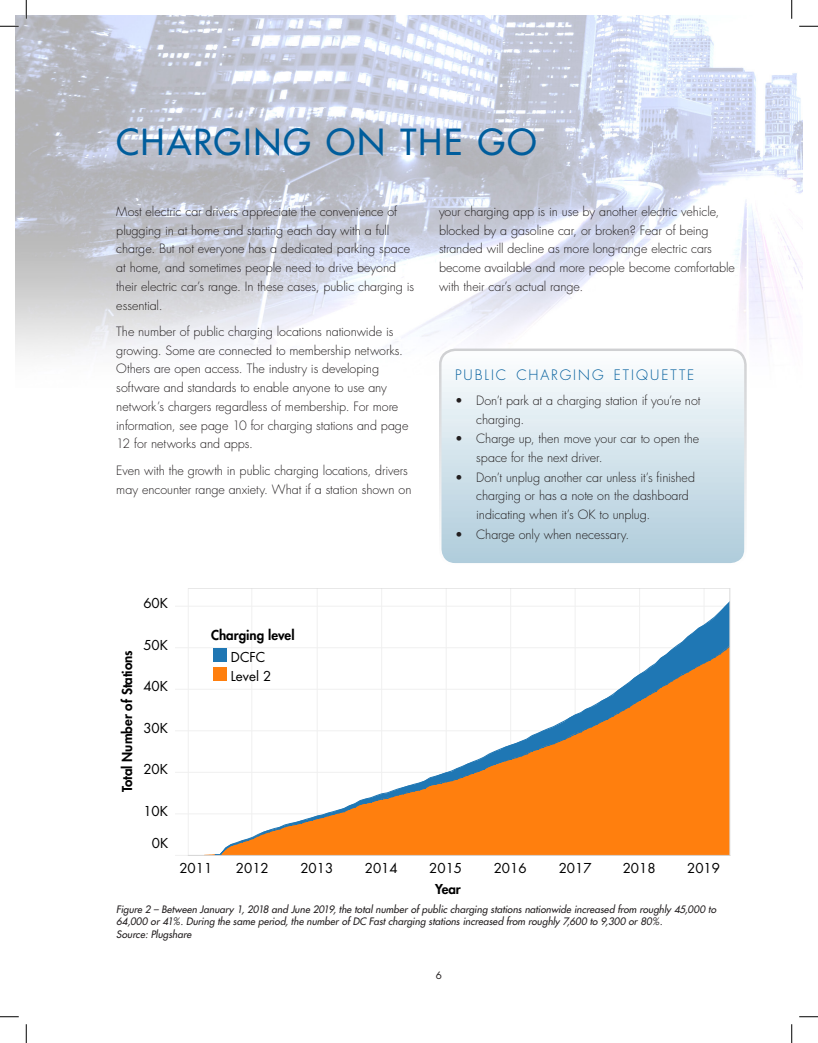
<style>
.page{position:relative;width:818px;height:1043px;background:#fff}
.page>*{position:absolute;margin:0;border:0;box-sizing:border-box;transform-origin:0 0}
.Head_Level_One{font:35px "Futura";letter-spacing:.06em;color:#005d9c}
.Success-Challenge_He{font:300 14px "Futura";letter-spacing:.14em;color:#005d9c}
.t1{font:13.25px "Futura Std";color:#000}
.t2{font:800 13.25px/22.4px "Futura Std";color:#000}
.Text{font:300 12.5px/18.8px "Futura";letter-spacing:-.005em;color:#231f20}
.t3{font:italic 10px/12.5px "Futura";letter-spacing:.005em;color:#231f20}
.t4{font:10px "Futura";color:#231f20}
.s1{font-weight:400}
</style>
<div class="page">
<img style="left:15px;top:15px;width:787px;height:372px">
<svg style="left:440px;top:350px;width:305px;height:212px"></svg>
<div style="left:439px;top:348px;width:307px;height:217px;border:2px solid #fff;border-radius:15px"></div>
<hr style="left:188px;top:588px;width:1px;height:266px;background:#f0f0f0">
<hr style="left:251px;top:588px;width:1px;height:266px;background:#f0f0f0">
<hr style="left:317px;top:588px;width:1px;height:266px;background:#f0f0f0">
<hr style="left:381px;top:588px;width:1px;height:266px;background:#f0f0f0">
<hr style="left:445px;top:588px;width:1px;height:266px;background:#f0f0f0">
<hr style="left:510px;top:588px;width:1px;height:266px;background:#f0f0f0">
<hr style="left:574px;top:588px;width:1px;height:266px;background:#f0f0f0">
<hr style="left:639px;top:588px;width:1px;height:266px;background:#f0f0f0">
<hr style="left:703px;top:588px;width:1px;height:266px;background:#f0f0f0">
<hr style="left:175px;top:855px;width:554px;height:1px;background:#f0f0f0">
<hr style="left:175px;top:813px;width:554px;height:1px;background:#f0f0f0">
<hr style="left:175px;top:772px;width:554px;height:1px;background:#f0f0f0">
<hr style="left:175px;top:730px;width:554px;height:1px;background:#f0f0f0">
<hr style="left:175px;top:688px;width:554px;height:1px;background:#f0f0f0">
<hr style="left:175px;top:647px;width:554px;height:1px;background:#f0f0f0">
<hr style="left:175px;top:605px;width:554px;height:1px;background:#f0f0f0">
<svg style="left:214px;top:599px;width:515px;height:256px"></svg>
<hr style="left:729px;top:588px;width:1px;height:267px;background:#d7d7d7">
<hr style="left:175px;top:588px;width:554px;height:1px;background:#d7d7d7">
<hr style="left:188px;top:855px;width:541px;height:1px;background:#d7d7d7">
<div style="left:210px;top:627px;width:197px;height:56px;background:#fff"></div>
<div style="left:213px;top:648px;width:13px;height:14px;background:#1f77b4"></div>
<div style="left:213px;top:667px;width:13px;height:13px;background:#ff7f0e"></div>
<svg style="left:0;top:25px;width:19px;height:2px"></svg>
<svg style="left:799px;top:25px;width:19px;height:2px"></svg>
<svg style="left:0;top:1016px;width:19px;height:1px"></svg>
<svg style="left:799px;top:1016px;width:19px;height:1px"></svg>
<svg style="left:25px;top:0;width:2px;height:19px"></svg>
<svg style="left:25px;top:1024px;width:2px;height:18px"></svg>
<svg style="left:790px;top:0;width:2px;height:19px"></svg>
<svg style="left:791px;top:1024px;width:1px;height:18px"></svg>
<p class="Head_Level_One" style="left:116px;top:120px;width:421px">CHARGING ON THE GO</p>
<p class="Text" style="left:116px;top:202px;width:299px">Most electric car drivers appreciate the convenience of plugging in at home and starting each day with a full charge. But not everyone has a dedicated parking space at home, and sometimes people need to drive beyond their electric car’s range. In these cases, public charging is essential.</p>
<p class="Text" style="left:116px;top:322px;width:293px">The number of public charging locations nationwide is growing. Some are connected to membership networks.<br>Others are open access. The industry is developing software and standards to enable anyone to use any network’s chargers regardless of membership. For more information, see page 10 for charging stations and page 12 for networks and apps.</p>
<p class="Text" style="left:116px;top:461px;width:297px">Even with the growth in public charging locations, drivers may encounter range anxiety. What if a station shown on</p>
<p class="t1" style="left:143px;top:594px;width:26px">60K</p>
<p class="t2" style="left:116px;top:792px;width:143px;rotate:-90deg">Total Number of Stations</p>
<p class="t1" style="left:143px;top:636px;width:26px">50K</p>
<p class="t1" style="left:143px;top:677px;width:26px">40K</p>
<p class="t1" style="left:143px;top:719px;width:26px">30K</p>
<p class="t1" style="left:143px;top:760px;width:26px">20K</p>
<p class="t1" style="left:143px;top:802px;width:26px">10K</p>
<p class="t1" style="left:152px;top:834px;width:18px">0K</p>
<p class="t2" style="left:231px;top:623px;width:65px;text-indent:-20px">Charging level<br><span class="s1">DCFC</span></p>
<p class="t1" style="left:231px;top:667px;width:42px">Level 2</p>
<p class="Text" style="left:439px;top:202px;width:297px">your charging app is in use by another electric vehicle, blocked by a gasoline car, or broken? Fear of being stranded will decline as more long-range electric cars become available and more people become comfortable with their car’s actual range.</p>
<p class="Success-Challenge_He" style="left:455px;top:366px;width:241px">PUBLIC CHARGING ETIQUETTE</p>
<p class="Text" style="left:476px;top:391px;width:226px;text-indent:-21px">• Don’t park at a charging station if you’re not charging.</p>
<p class="Text" style="left:476px;top:429px;width:224px;text-indent:-21px">• Charge up, then move your car to open the space for the next driver.</p>
<p class="Text" style="left:476px;top:468px;width:220px;text-indent:-21px">• Don’t unplug another car unless it’s finished charging or has a note on the dashboard indicating when it’s OK to unplug.</p>
<p class="Text" style="left:455px;top:525px;width:176px">• Charge only when necessary.</p>
<p class="t1" style="left:179px;top:859px;width:34px">2011</p>
<p class="t1" style="left:236px;top:859px;width:34px">2012</p>
<p class="t1" style="left:300px;top:859px;width:34px">2013</p>
<p class="t1" style="left:365px;top:859px;width:34px">2014</p>
<p class="t1" style="left:429px;top:859px;width:34px">2015</p>
<p class="t1" style="left:493px;top:859px;width:34px">2016</p>
<p class="t1" style="left:558px;top:859px;width:34px">2017</p>
<p class="t1" style="left:622px;top:859px;width:34px">2018</p>
<p class="t1" style="left:687px;top:859px;width:34px">2019</p>
<p class="t2" style="left:435px;top:878px;width:27px">Year</p>
<p class="t3" style="left:116px;top:902px;width:601px">Figure 2 – Between January 1, 2018 and June 2019, the total number of public charging stations nationwide increased from roughly 45,000 to<br>64,000 or 41%. During the same period, the number of DC Fast charging stations increased from roughly 7,600 to 9,300 or 80%.<br>Source: Plugshare</p>
<p class="t4" style="left:436px;top:969px;width:8px">6</p>
</div>
